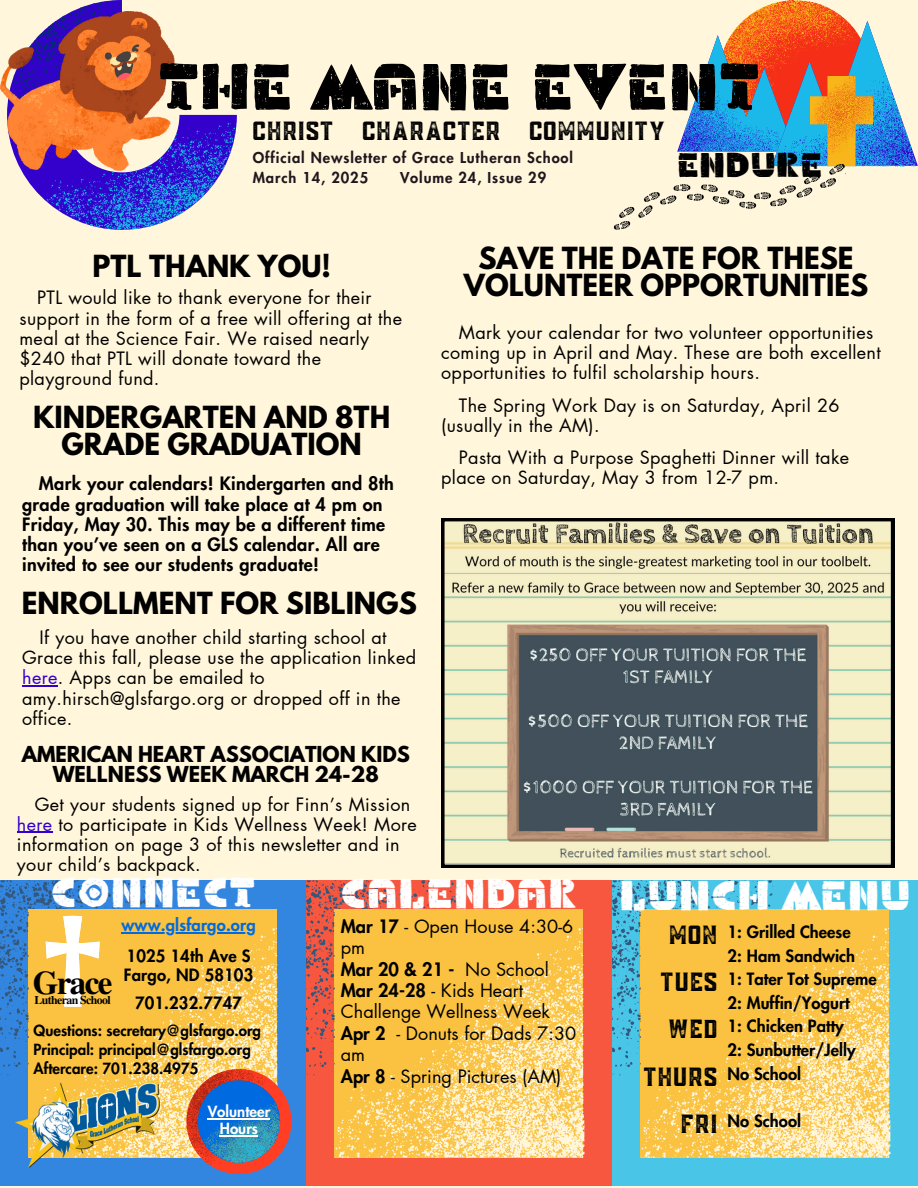
<style>
.page{position:relative;width:918px;height:1188px;background:#fff6db}
.page>*{position:absolute;margin:0;border:0;box-sizing:border-box;transform-origin:0 0}
.t1{font:65.7px "FROH FROH";color:#000}
.t2{font:41.7px "FROH FROH";letter-spacing:.01em;color:#fff}
.t3{font:34.5px "FROH FROH";color:#000}
.t4{font:700 33.15px "Te X Gyre Termes";letter-spacing:-.05em;color:#000}
.t5{font:27.6px/47.2px "Posey Textured";color:#000;text-align:right}
.t6{font:700 27px/27px "League Spartan";color:#000;text-align:center}
.t7{font:700 19.5px/20.2px "League Spartan";color:#000;text-align:center}
.t8{font:18px/20.2px "Futura LT Pro";letter-spacing:.02em;color:#000}
.t9{font:800 18px/20.2px "Futura LT Pro";letter-spacing:.02em;color:#000}
.t10{font:18px/21.3px "Futura LT Pro";color:#000}
.t11{font:800 16.5px "Futura LT Pro";color:#000}
.t12{font:800 16.5px "Futura LT Pro";letter-spacing:.01em;color:#006ae0}
.t13{font:800 15px "Futura LT Pro";color:#000}
.t14{font:800 15px/16.8px "Futura LT Pro";color:#fff;text-align:center}
.t15{font:800 14.7px "Futura LT Pro";letter-spacing:.06em;color:#20161d}
.t16{font:700 11.85px "Te X Gyre Termes";letter-spacing:-.05em;color:#000}
.s1{color:#30c}
.s2{font-weight:800}
</style>
<div class="page">
<svg style="left:21px;top:11px;width:216px;height:187px"></svg>
<svg style="left:42px;top:120px;width:194px;height:110px"></svg>
<svg style="left:21px;top:0;width:101px;height:12px"></svg>
<img style="left:0;top:12px;width:174px;height:158px">
<div style="left:306px;top:880px;width:306px;height:306px;background:#f7563f"></div>
<div style="left:335px;top:909px;width:248px;height:249px;background:#fac240"></div>
<svg style="left:467px;top:927px;width:118px;height:231px"></svg>
<div style="left:612px;top:880px;width:306px;height:306px;background:#48c5e7"></div>
<div style="left:641px;top:909px;width:248px;height:249px;background:#fac240"></div>
<svg style="left:641px;top:927px;width:250px;height:231px"></svg>
<svg style="left:612px;top:880px;width:161px;height:196px"></svg>
<svg style="left:614px;top:0;width:304px;height:230px"></svg>
<svg style="left:0;top:880px;width:467px;height:306px"></svg>
<img style="left:15px;top:1081px;width:144px;height:87px">
<svg style="left:441px;top:518px;width:453px;height:350px;background:#9ea08e"></svg>
<hr style="left:208px;top:1118px;width:62px;height:1px;background:#fff">
<hr style="left:220px;top:1135px;width:38px;height:1px;background:#fff">
<hr style="left:22px;top:686px;width:36px;height:1px;background:#30c">
<hr style="left:17px;top:832px;width:36px;height:1px;background:#30c">
<p class="t1" style="left:158px;top:32px;width:604px">THE MANE EVENT</p>
<p class="t5" style="left:252px;top:107px;width:415px">CHRIST CHARACTER COMMUNITY</p>
<p class="t15" style="left:253px;top:151px;width:322px">Official Newsletter of Grace Lutheran School</p>
<p class="t15" style="left:253px;top:171px;width:117px">March 14, 2025</p>
<p class="t15" style="left:400px;top:171px;width:148px">Volume 24, Issue 29</p>
<h1 class="t3" style="left:677px;top:136px;width:147px">ENDURE</h1>
<p class="t6" style="left:92px;top:256px;width:240px">PTL THANK YOU!</p>
<p class="t8" style="left:19px;top:288px;width:384px;text-indent:18px">PTL would like to thank everyone for their support in the form of a free will offering at the meal at the Science Fair. We raised nearly $240 that PTL will donate toward the playground fund.</p>
<p class="t6" style="left:33px;top:407px;width:359px">KINDERGARTEN AND 8TH<br>GRADE GRADUATION</p>
<p class="t9" style="left:22px;top:474px;width:373px;text-indent:17px">Mark your calendars! Kindergarten and 8th grade graduation will take place at 4 pm on Friday, May 30. This may be a different time than you’ve seen on a GLS calendar. All are invited to see our students graduate!</p>
<p class="t6" style="left:22px;top:593px;width:396px">ENROLLMENT FOR SIBLINGS</p>
<p class="t8" style="left:22px;top:628px;width:395px;text-indent:17px">If you have another child starting school at Grace this fall, please use the application linked <span class="s1">here</span>. Apps can be emailed to amy.hirsch@glsfargo.org or dropped off in the office.</p>
<p class="t6" style="left:464px;top:248px;width:406px">SAVE THE DATE FOR THESE<br>VOLUNTEER OPPORTUNITIES</p>
<p class="t8" style="left:441px;top:323px;width:441px;text-indent:18px">Mark your calendar for two volunteer opportunities coming up in April and May. These are both excellent opportunities to fulfil scholarship hours.</p>
<p class="t8" style="left:441px;top:396px;width:400px;text-indent:18px">The Spring Work Day is on Saturday, April 26 (usually in the AM).</p>
<p class="t8" style="left:441px;top:448px;width:409px;text-indent:18px">Pasta With a Purpose Spaghetti Dinner will take place on Saturday, May 3 from 12-7 pm.</p>
<p class="t7" style="left:22px;top:746px;width:390px">AMERICAN HEART ASSOCIATION KIDS<br>WELLNESS WEEK MARCH 24-28</p>
<p class="t8" style="left:17px;top:795px;width:401px;text-indent:18px">Get your students signed up for Finn’s Mission <span class="s1">here</span> to participate in Kids Wellness Week! More information on page 3 of this newsletter and in your child’s backpack.</p>
<h4 class="t2" style="left:51px;top:858px;width:206px">CONNECT</h4>
<h6 class="t2" style="left:340px;top:859px;width:239px">CALENDAR</h6>
<p class="t4" style="left:33px;top:957px;width:81px">Grace</p>
<p class="t16" style="left:34px;top:991px;width:78px">Lutheran School</p>
<p class="t12" style="left:121px;top:917px;width:136px">www.glsfargo.org</p>
<p class="t11" style="left:127px;top:948px;width:125px">1025 14th Ave S</p>
<p class="t11" style="left:124px;top:967px;width:131px">Fargo, ND 58103</p>
<p class="t11" style="left:135px;top:996px;width:109px">701.232.7747</p>
<p class="t13" style="left:34px;top:1023px;width:229px">Questions: secretary@glsfargo.org</p>
<h5 class="t13" style="left:34px;top:1042px;width:219px">Principal: principal@glsfargo.org</h5>
<h5 class="t13" style="left:34px;top:1062px;width:166px">Aftercare: 701.238.4975</h5>
<p class="t14" style="left:208px;top:1104px;width:64px">Volunteer<br>Hours</p>
<h2 class="t10" style="left:341px;top:916px;width:234px"><span class="s2">Mar 17</span> - Open House 4:30-6 pm</h2>
<p class="t9" style="left:341px;top:960px;width:115px">Mar 20 &amp; 21 -</p>
<p class="t10" style="left:341px;top:959px;width:210px;text-indent:124px">No School<br><span class="s2">Mar 24-28</span> - Kids Heart</p>
<h3 class="t10" style="left:341px;top:1002px;width:211px">Challenge Wellness Week<br><span class="s2">Apr 2</span></h3>
<p class="t10" style="left:397px;top:1023px;width:181px">- Donuts for Dads 7:30</p>
<p class="t10" style="left:341px;top:1045px;width:222px">am<br><span class="s2">Apr 8</span> - Spring Pictures (AM)</p>
<p class="t2" style="left:619px;top:861px;width:293px">LUNCH MENU</p>
<h5 class="t5" style="left:643px;top:911px;width:76px">MON<br>TUES<br>WED<br>THURS<br>FRI</h5>
<p class="t11" style="left:728px;top:924px;width:125px">1: Grilled Cheese</p>
<p class="t11" style="left:728px;top:948px;width:129px">2: Ham Sandwich</p>
<h5 class="t11" style="left:728px;top:972px;width:151px">1: Tater Tot Supreme</h5>
<p class="t11" style="left:728px;top:995px;width:124px">2: Muffin/Yogurt</p>
<p class="t11" style="left:728px;top:1019px;width:118px">1: Chicken Patty</p>
<p class="t11" style="left:728px;top:1042px;width:130px">2: Sunbutter/Jelly</p>
<h2 class="t11" style="left:728px;top:1066px;width:75px">No School</h2>
<h2 class="t11" style="left:728px;top:1113px;width:75px">No School</h2>
</div>
